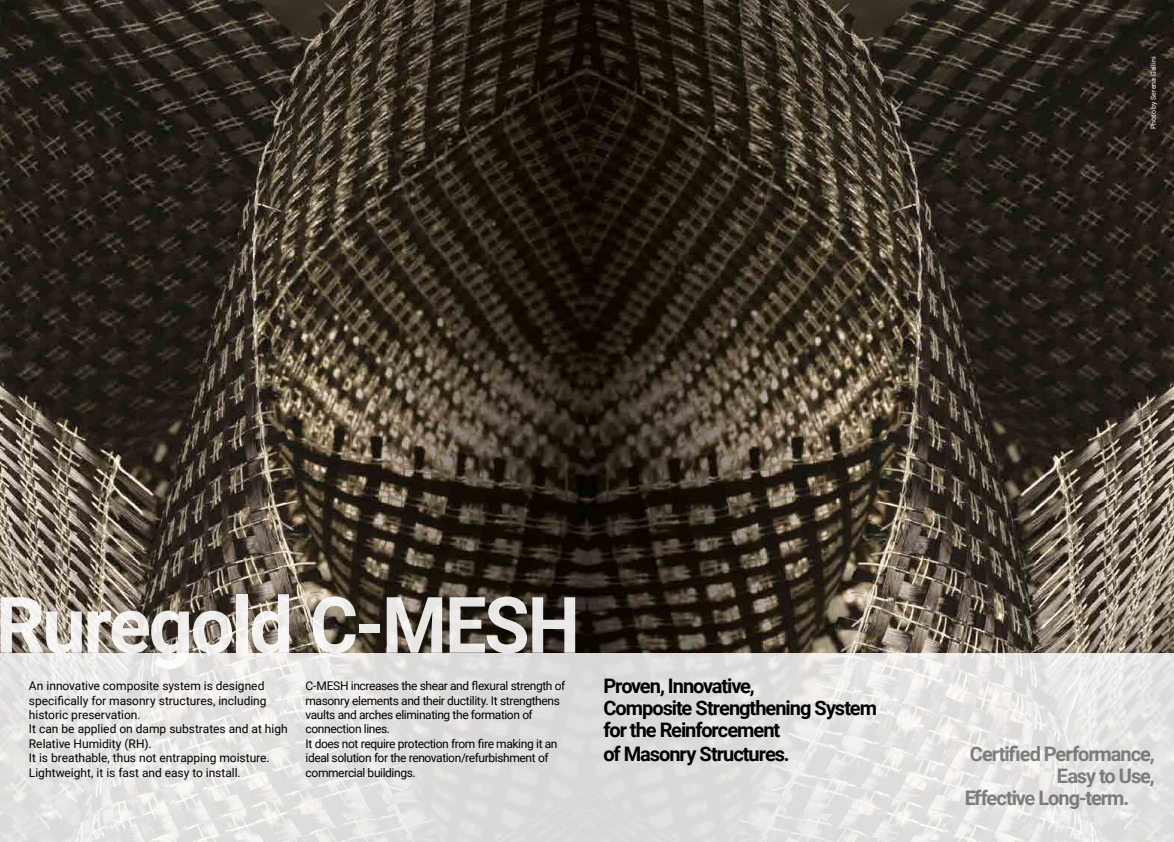
<style>
.page{position:relative;width:1174px;height:842px;background:#fff}
.page>*{position:absolute;margin:0;border:0;box-sizing:border-box;transform-origin:0 0}
.t1{font:700 78px "Roboto";letter-spacing:-.035em;color:#fff}
.t2{font:700 20px/22px "Roboto";letter-spacing:-.05em;color:#000}
.t3{font:700 20px "Roboto";letter-spacing:-.05em;color:#646363}
.t4{font:12px/14.4px "Roboto";letter-spacing:-.02em;color:#000}
.t5{font:12px/14.4px "Roboto";color:#000}
.t6{font:7px "Roboto";letter-spacing:.01em;color:#fff}
</style>
<div class="page">
<img style="left:0;top:0;width:1174px;height:653px">
<svg style="left:0;top:653px;width:587px;height:189px;background:#e4e3e1"></svg>
<svg style="left:587px;top:653px;width:587px;height:189px;background:#e4e3e1"></svg>
<p class="t6" style="left:1148px;top:129px;width:74px;rotate:-90deg">Photo by Serena Gallini</p>
<h1 class="t1" style="left:-5px;top:570px;width:586px">Ruregold C-MESH</h1>
<p class="t4" style="left:305px;top:678px;width:261px">C-MESH increases the shear and flexural strength of masonry elements and their ductility. It strengthens vaults and arches eliminating the formation of connection lines.<br>It does not require protection from fire making it an ideal solution for the renovation/refurbishment of commercial buildings.</p>
<p class="t5" style="left:29px;top:678px;width:260px">An innovative composite system is designed specifically for masonry structures, including historic preservation.<br>It can be applied on damp substrates and at high Relative Humidity (RH).<br>It is breathable, thus not entrapping moisture.<br>Lightweight, it is fast and easy to install.</p>
<h2 class="t2" style="left:603px;top:674px;width:275px">Proven, Innovative,<br>Composite Strengthening System for the Reinforcement</h2>
<h2 class="t2" style="left:603px;top:742px;width:188px">of Masonry Structures.</h2>
<h2 class="t3" style="left:970px;top:740px;width:186px">Certified Performance,</h2>
<h2 class="t3" style="left:1057px;top:762px;width:99px">Easy to Use,</h2>
<h2 class="t3" style="left:964px;top:784px;width:166px">Effective Long-term.</h2>
</div>
